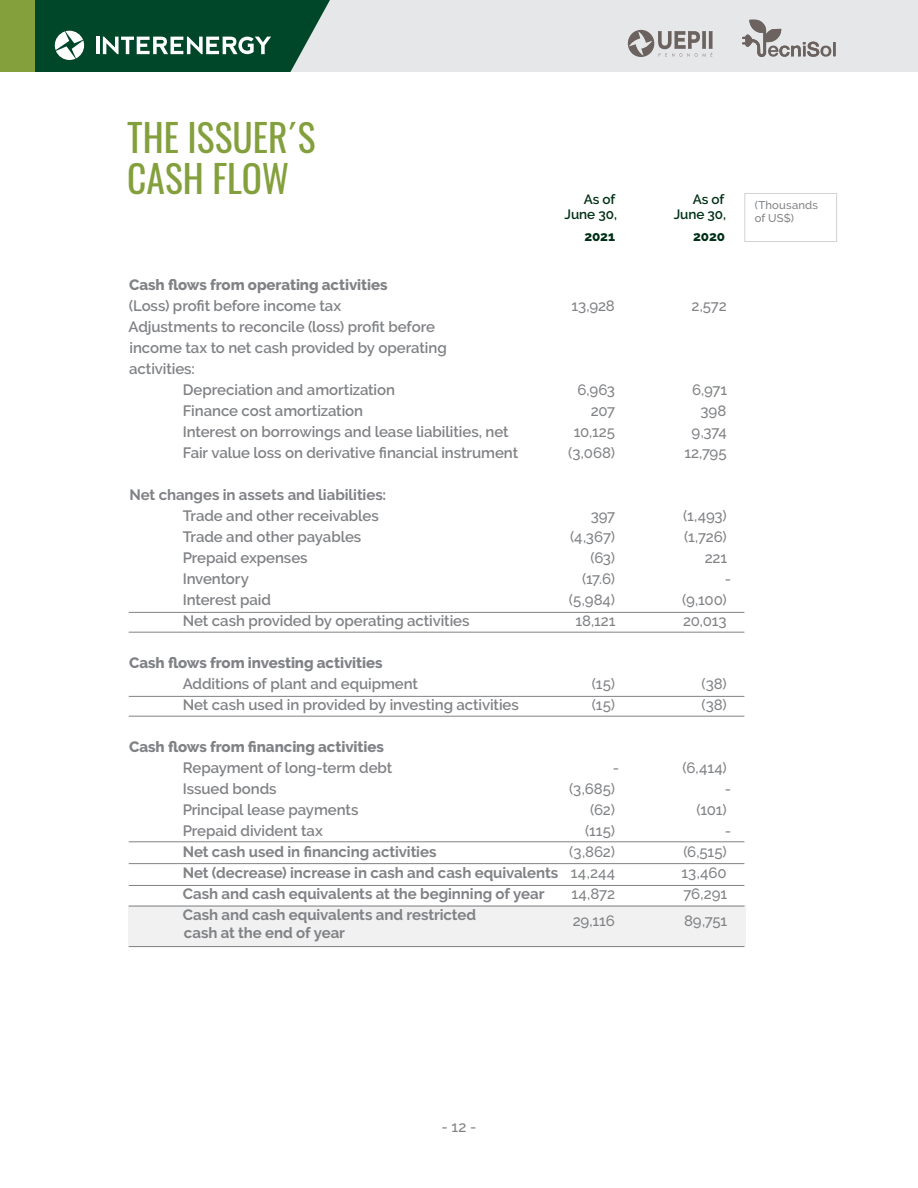
<style>
.page{position:relative;width:918px;height:1188px;background:#fff}
.page>*{position:absolute;margin:0;border:0;box-sizing:border-box;transform-origin:0 0}
.t1{font:37.5px/40.5px "Oswald";color:#83a03d}
.t2{font:600 15px/21px "Raleway";letter-spacing:-.005em;color:#808285}
.t3{font:500 15px/21px "Raleway";letter-spacing:-.01em;color:#808285;text-align:right}
.t4{font:700 15px/21px "Raleway";letter-spacing:-.005em;color:#808285}
.t5{font:800 15px "Raleway";letter-spacing:-.005em;color:#808285}
.t6{font:600 13.5px/15px "Raleway";letter-spacing:-.005em;color:#003016;text-align:right}
.t7{font:800 13.5px "Raleway";letter-spacing:-.005em;color:#003016}
.t8{font:500 11.25px/13.5px "Raleway";letter-spacing:.015em;color:#808285}
</style>
<div class="page">
<div style="left:0;top:0;width:918px;height:72px;background:#e6e7e8"></div>
<svg style="left:35px;top:0;width:295px;height:72px"></svg>
<svg style="left:742px;top:20px;width:94px;height:37px"></svg>
<svg style="left:628px;top:30px;width:85px;height:27px"></svg>
<div style="left:129px;top:905px;width:617px;height:42px;background:#f1f1f2"></div>
<div style="left:744px;top:193px;width:93px;height:49px;border:1px solid #d1d3d4"></div>
<hr style="left:129px;top:906px;width:615px;height:1px;background:#808285">
<hr style="left:129px;top:946px;width:615px;height:1px;background:#808285">
<hr style="left:129px;top:885px;width:615px;height:1px;background:#808285">
<hr style="left:129px;top:863px;width:615px;height:1px;background:#808285">
<hr style="left:129px;top:841px;width:615px;height:1px;background:#808285">
<hr style="left:129px;top:612px;width:615px;height:1px;background:#808285">
<hr style="left:129px;top:696px;width:615px;height:1px;background:#808285">
<hr style="left:129px;top:632px;width:615px;height:1px;background:#808285">
<hr style="left:129px;top:716px;width:615px;height:1px;background:#808285">
<div style="left:0;top:0;width:35px;height:72px;background:#83a03d"></div>
<h1 class="t1" style="left:127px;top:114px;width:190px">THE ISSUER´S<br>CASH FLOW</h1>
<p class="t6" style="left:565px;top:192px;width:54px">As of<br>June 30,</p>
<p class="t6" style="left:674px;top:192px;width:54px">As of<br>June 30,</p>
<p class="t7" style="left:693px;top:228px;width:34px">2020</p>
<p class="t7" style="left:584px;top:228px;width:32px">2021</p>
<p class="t5" style="left:129px;top:277px;width:260px">Cash flows from operating activities</p>
<p class="t2" style="left:129px;top:296px;width:214px">(Loss) profit before income tax</p>
<p class="t2" style="left:128px;top:317px;width:308px">Adjustments to reconcile (loss) profit before</p>
<p class="t2" style="left:130px;top:338px;width:319px">income tax to net cash provided by operating</p>
<p class="t2" style="left:129px;top:359px;width:67px">activities:</p>
<p class="t2" style="left:183px;top:380px;width:214px">Depreciation and amortization</p>
<p class="t2" style="left:183px;top:401px;width:182px">Finance cost amortization</p>
<p class="t2" style="left:183px;top:422px;width:328px">Interest on borrowings and lease liabilities, net</p>
<p class="t2" style="left:183px;top:443px;width:337px">Fair value loss on derivative financial instrument</p>
<p class="t4" style="left:129px;top:485px;width:258px">Net changes in assets and liabilities:</p>
<p class="t2" style="left:183px;top:506px;width:288px">Trade and other receivables<br>Trade and other payables<br>Prepaid expenses<br>Inventory<br>Interest paid<br>Net cash provided by operating activities</p>
<p class="t5" style="left:129px;top:655px;width:255px">Cash flows from investing activities</p>
<p class="t2" style="left:183px;top:674px;width:338px">Additions of plant and equipment<br>Net cash used in provided by investing activities</p>
<p class="t5" style="left:129px;top:739px;width:256px">Cash flows from financing activities</p>
<p class="t2" style="left:183px;top:758px;width:211px">Repayment of long-term debt<br>Issued bonds<br>Principal lease payments<br>Prepaid divident tax</p>
<p class="t4" style="left:183px;top:842px;width:377px">Net cash used in financing activities<br>Net (decrease) increase in cash and cash equivalents Cash and cash equivalents at the beginning of year Cash and cash equivalents and restricted</p>
<p class="t4" style="left:184px;top:923px;width:163px">cash at the end of year</p>
<p class="t3" style="left:571px;top:296px;width:45px">13,928</p>
<p class="t3" style="left:568px;top:380px;width:49px">6,963<br>207<br>10,125 (3,068)</p>
<p class="t3" style="left:569px;top:506px;width:48px">397 (4,367) (63) (17.6) (5,984)<br>18,121</p>
<p class="t3" style="left:592px;top:674px;width:25px;text-align:left">(15) (15)</p>
<p class="t3" style="left:569px;top:758px;width:52px">- (3,685) (62) (115) (3,862)<br>14,244<br>14,872</p>
<p class="t3" style="left:573px;top:911px;width:44px">29,116</p>
<p class="t3" style="left:692px;top:296px;width:37px">2,572</p>
<p class="t3" style="left:684px;top:380px;width:44px">6,971<br>398<br>9,374<br>12,795</p>
<p class="t3" style="left:683px;top:506px;width:45px">(1,493)</p>
<p class="t3" style="left:684px;top:527px;width:44px">(1,726)</p>
<p class="t3" style="left:705px;top:548px;width:24px">221</p>
<p class="t3" style="left:725px;top:569px;width:8px">-</p>
<p class="t3" style="left:682px;top:590px;width:46px">(9,100)</p>
<p class="t3" style="left:683px;top:611px;width:45px">20,013</p>
<p class="t3" style="left:702px;top:674px;width:27px;text-align:left">(38) (38)</p>
<p class="t3" style="left:682px;top:758px;width:51px">(6,414) -<br>(101)<br>- (6,515)<br>13,460<br>76,291</p>
<p class="t3" style="left:684px;top:911px;width:45px">89,751</p>
<p class="t8" style="left:755px;top:198px;width:65px">(Thousands of US$)</p>
<p class="t3" style="left:441px;top:1117px;width:37px">- 12 -</p>
</div>
